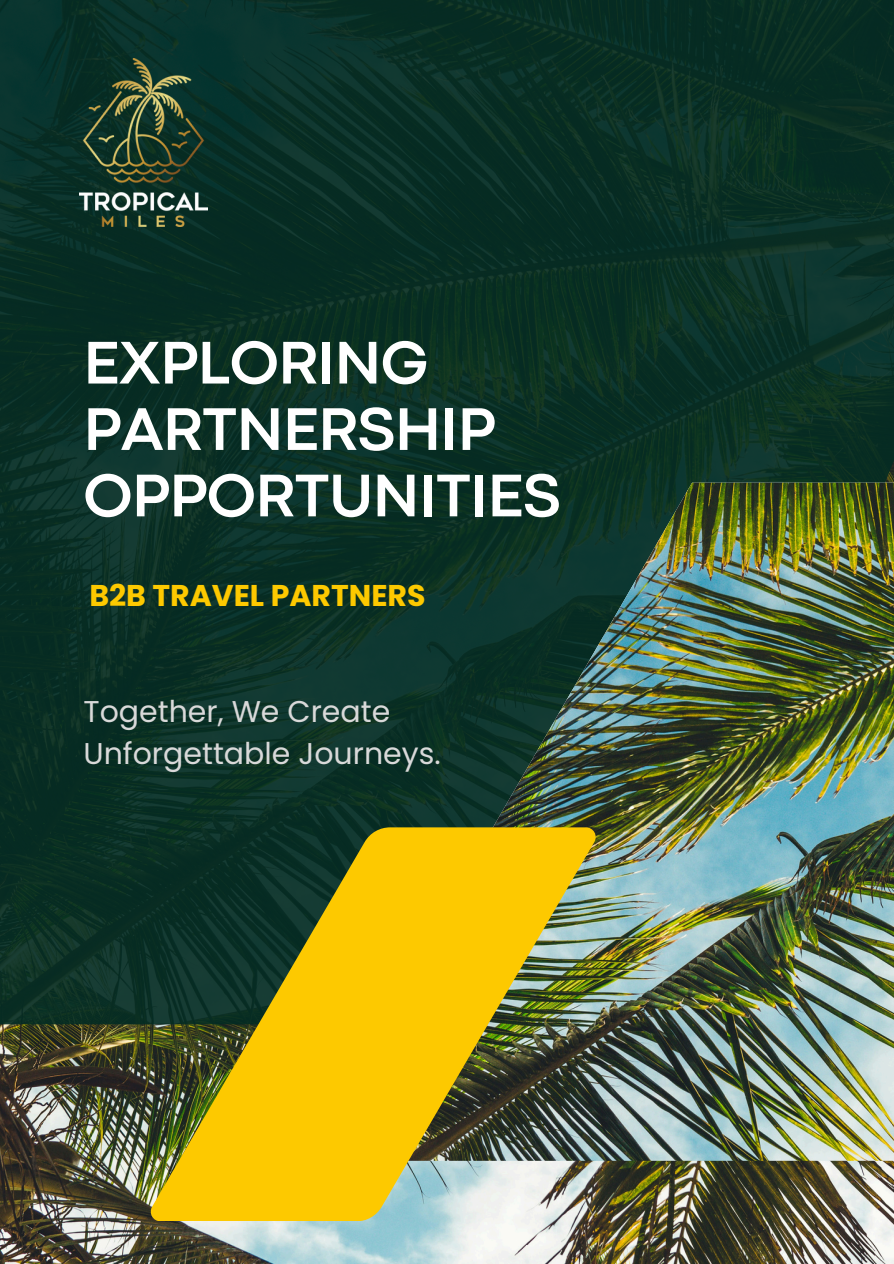
<style>
.page{position:relative;width:894px;height:1264px;background:#fff}
.page>*{position:absolute;margin:0;border:0;box-sizing:border-box;transform-origin:0 0}
.t1{font:700 62.7px/66.3px "Codec Pro";letter-spacing:-.01em;color:#fff}
.t2{font:30px/41.7px "Poppins";color:#d9d9d9}
.t3{font:700 30px "Poppins";color:#fdc900}
</style>
<div class="page">
<img style="left:0;top:1024px;width:893px;height:239px">
<div style="left:0;top:0;width:893px;height:1024px;background:linear-gradient(to right,#0a3026,#0b3024)"></div>
<img style="left:300px;top:482px;width:593px;height:678px">
<svg style="left:150px;top:827px;width:446px;height:394px;fill:#fdc900"></svg>
<img style="left:80px;top:59px;width:127px;height:167px">
<h2 class="t1" style="left:83px;top:334px;width:478px">EXPLORING<br>PARTNERSHIP<br>OPPORTUNITIES</h2>
<p class="t3" style="left:89px;top:574px;width:338px">B2B TRAVEL PARTNERS</p>
<p class="t2" style="left:83px;top:690px;width:358px">Together, We Create<br>Unforgettable Journeys.</p>
</div>
